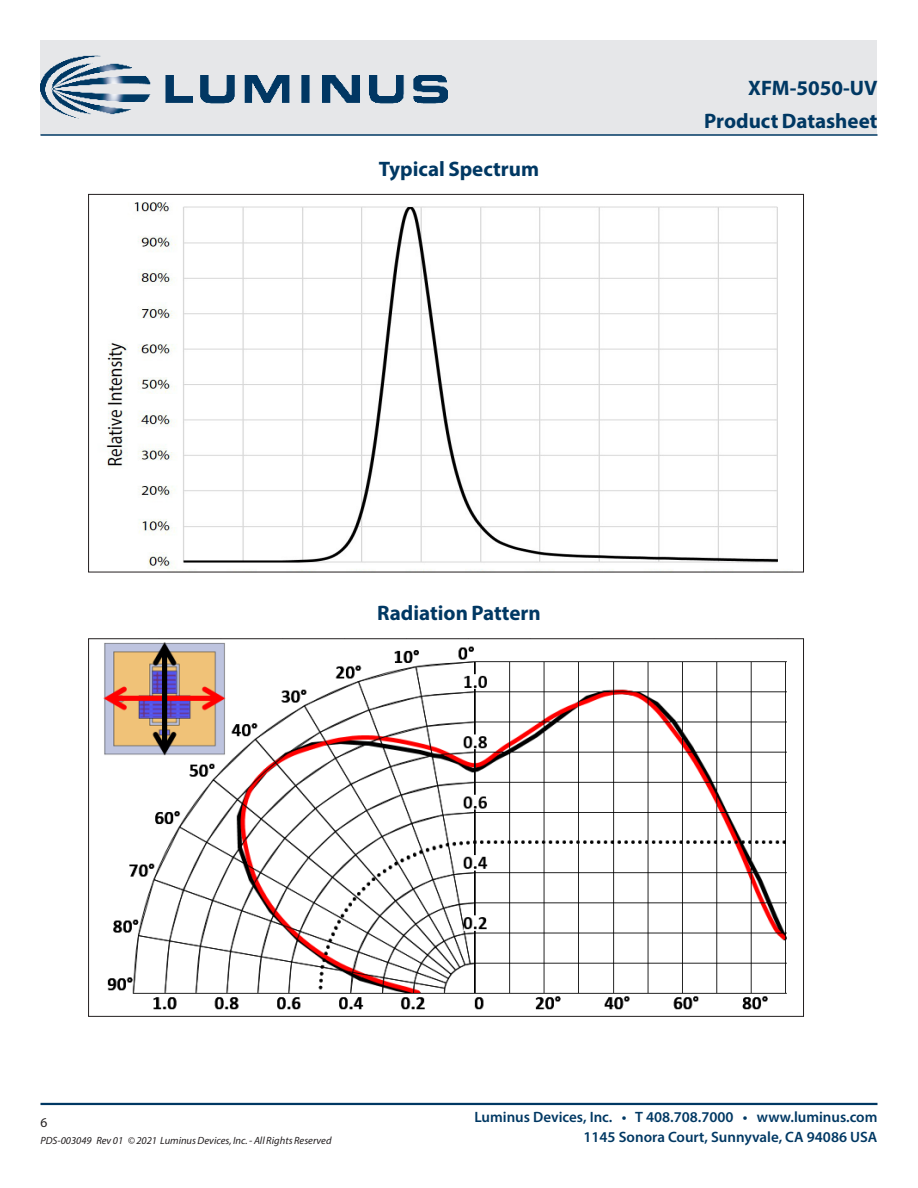
<style>
.page{position:relative;width:918px;height:1188px;background:#fff}
.page>*{position:absolute;margin:0;border:0;box-sizing:border-box;transform-origin:0 0}
.DS_Title1{font:700 21px "Myriad Pro";color:#003863}
.t1{font:600 15px "Myriad Pro";color:#003863}
.zzFooterRight2{font:13.5px "Myriad Pro";color:#231f20}
.zzFooterRight1{font:italic 10.5px "Myriad Pro";color:#231f20}
</style>
<div class="page">
<div style="left:40px;top:40px;width:838px;height:95px;background:#e6e7e9"></div>
<hr style="left:40px;top:1103px;width:838px;height:2px;background:#003863">
<hr style="left:40px;top:134px;width:838px;height:2px;background:#003863">
<img style="left:106px;top:202px;width:672px;height:368px">
<img style="left:40px;top:55px;width:407px;height:64px">
<img style="left:103px;top:642px;width:684px;height:368px">
<p class="DS_Title1" style="left:379px;top:156px;width:162px">Typical Spectrum</p>
<p class="DS_Title1" style="left:748px;top:74px;width:131px">XFM-5050-UV</p>
<p class="DS_Title1" style="left:704px;top:107px;width:175px">Product Datasheet</p>
<p class="DS_Title1" style="left:377px;top:599px;width:165px">Radiation Pattern</p>
<p class="zzFooterRight2" style="left:40px;top:1115px;width:8px">6</p>
<p class="zzFooterRight1" style="left:40px;top:1134px;width:293px">PDS-003049 Rev 01 © 2021 Luminus Devices, Inc. - All Rights Reserved</p>
<p class="t1" style="left:474px;top:1108px;width:405px">Luminus Devices, Inc. • T 408.708.7000 • www.luminus.com</p>
<p class="t1" style="left:584px;top:1127px;width:295px">1145 Sonora Court, Sunnyvale, CA 94086 USA</p>
</div>
